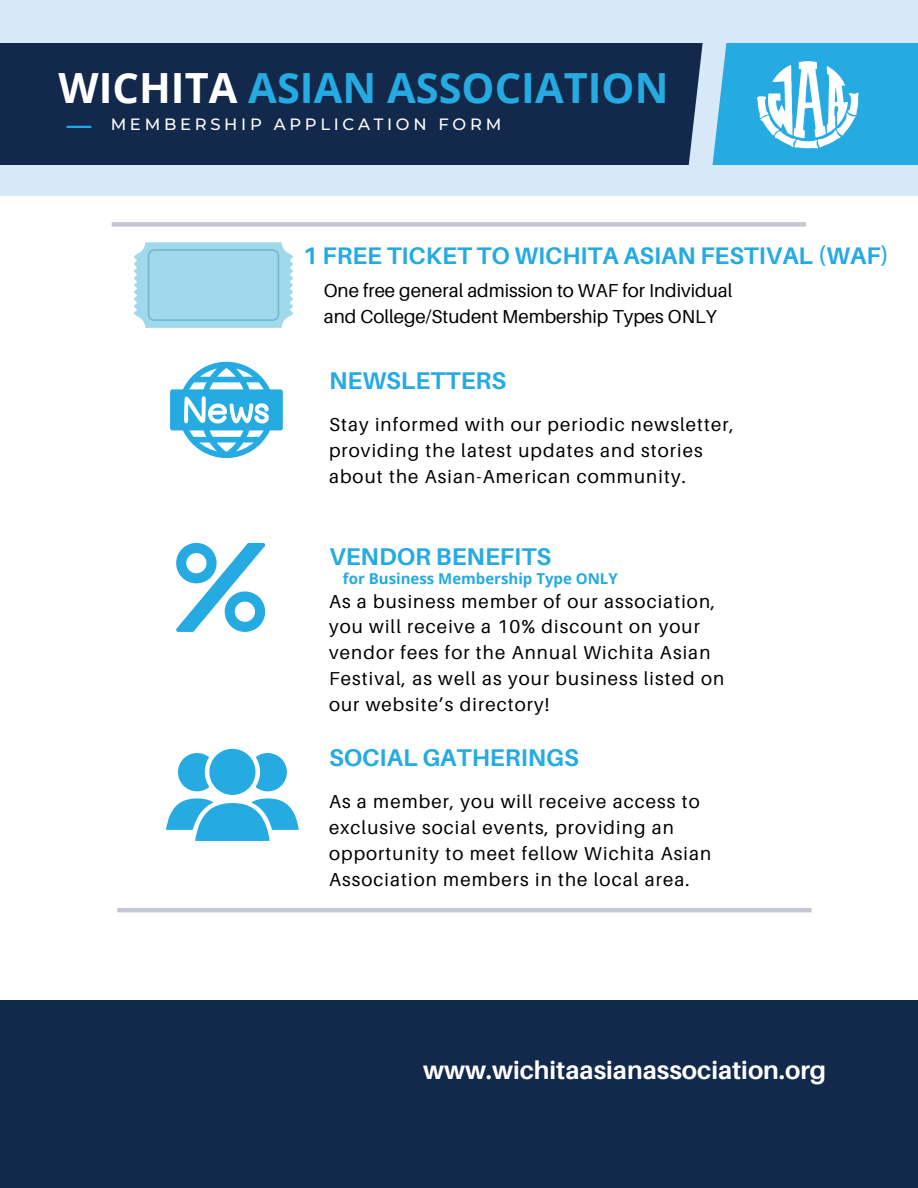
<style>
.page{position:relative;width:918px;height:1188px;background:#fff}
.page>*{position:absolute;margin:0;border:0;box-sizing:border-box;transform-origin:0 0}
.t1{font:700 41.55px "Open Sans";color:#25aae1}
.t2{font:700 25.2px "Aileron";color:#fff}
.t3{font:700 24.15px "Aileron";color:#25aae1}
.t4{font:700 24px "Aileron";color:#25aae1}
.t5{font:18.75px/25.8px "Aileron";letter-spacing:.06em;color:#000}
.t6{font:18.75px/25.8px "Aileron";color:#000}
.t7{font:500 16.35px "Montserrat";letter-spacing:.23em;color:#fff}
.t8{font:700 15px "Open Sans";color:#25aae1}
.s1{color:#fff}
</style>
<div class="page">
<div style="left:0;top:1000px;width:918px;height:188px;background:#13294b"></div>
<div style="left:0;top:0;width:917px;height:195px;background:#d7e9f8"></div>
<div style="left:0;top:43px;width:707px;height:122px;background:#13294b"></div>
<hr style="left:67px;top:126px;width:24px;height:2px;background:#25aae1">
<div style="left:707px;top:43px;width:211px;height:122px;background:#25aae1"></div>
<svg style="left:674px;top:43px;width:69px;height:153px"></svg>
<img style="left:757px;top:61px;width:102px;height:88px">
<div style="left:112px;top:222px;width:694px;height:5px;background:#c4c7d1"></div>
<hr style="left:117px;top:908px;width:695px;height:4px;background:#c4c7d1">
<svg style="left:170px;top:362px;width:112px;height:96px"></svg>
<svg style="left:176px;top:543px;width:89px;height:89px"></svg>
<svg style="left:166px;top:748px;width:133px;height:93px"></svg>
<svg style="left:134px;top:242px;width:159px;height:86px"></svg>
<p class="t1" style="left:59px;top:59px;width:611px"><span class="s1">WICHITA</span> ASIAN ASSOCIATION</p>
<h4 class="t7" style="left:111px;top:114px;width:392px">MEMBERSHIP APPLICATION FORM</h4>
<h2 class="t4" style="left:303px;top:240px;width:588px">1 FREE TICKET TO WICHITA ASIAN FESTIVAL (WAF)</h2>
<h4 class="t6" style="left:324px;top:277px;width:410px">One free general admission to WAF for Individual and College/Student Membership Types ONLY</h4>
<h1 class="t3" style="left:329px;top:366px;width:179px">NEWSLETTERS</h1>
<h5 class="t5" style="left:329px;top:411px;width:406px">Stay informed with our periodic newsletter, providing the latest updates and stories about the Asian-American community.</h5>
<p class="t3" style="left:329px;top:542px;width:224px">VENDOR BENEFITS</p>
<p class="t8" style="left:343px;top:568px;width:276px">for Business Membership Type ONLY</p>
<p class="t5" style="left:329px;top:588px;width:397px">As a business member of our association, you will receive a 10% discount on your vendor fees for the Annual Wichita Asian Festival, as well as your business listed on our website’s directory!</p>
<h2 class="t3" style="left:329px;top:743px;width:251px">SOCIAL GATHERINGS</h2>
<p class="t5" style="left:329px;top:788px;width:384px">As a member, you will receive access to exclusive social events, providing an opportunity to meet fellow Wichita Asian Association members in the local area.</p>
<h4 class="t2" style="left:423px;top:1054px;width:405px">www.wichitaasianassociation.org</h4>
</div>
